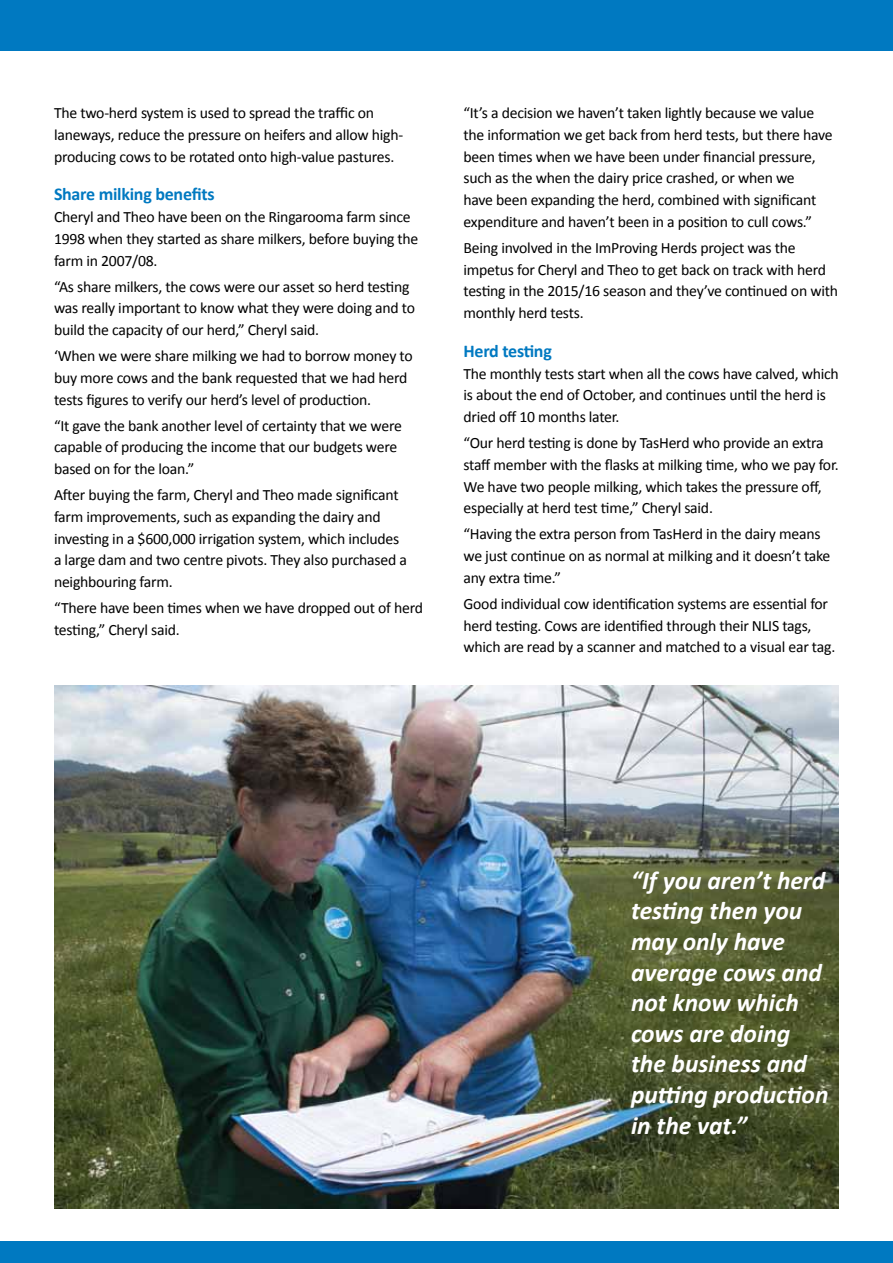
<style>
.page{position:relative;width:893px;height:1263px;background:#fff}
.page>*{position:absolute;margin:0;border:0;box-sizing:border-box;transform-origin:0 0}
.t1{font:italic 700 25.5px/30.6px "Calibri";color:#fff}
.t2{font:700 18px "Calibri";letter-spacing:-.015em;color:#0079c1}
.t3{font:15.75px/21.8px "Calibri";letter-spacing:-.015em;color:#000}
</style>
<div class="page">
<div style="left:0;top:0;width:893px;height:50px;background:#0079c1"></div>
<div style="left:0;top:1241px;width:893px;height:22px;background:#0079c1"></div>
<img style="left:54px;top:686px;width:785px;height:523px">
<p class="t3" style="left:54px;top:102px;width:351px">The two-herd system is used to spread the traffic on laneways, reduce the pressure on heifers and allow high&shy;producing cows to be rotated onto high-value pastures.</p>
<p class="t2" style="left:54px;top:183px;width:162px">Share milking benefits</p>
<p class="t3" style="left:54px;top:206px;width:366px">Cheryl and Theo have been on the Ringarooma farm since<br>1998 when they started as share milkers, before buying the farm in 2007/08.</p>
<p class="t3" style="left:54px;top:276px;width:363px">“As share milkers, the cows were our asset so herd testing was really important to know what they were doing and to build the capacity of our herd,” Cheryl said.</p>
<p class="t3" style="left:54px;top:345px;width:360px">‘When we were share milking we had to borrow money to buy more cows and the bank requested that we had herd tests figures to verify our herd’s level of production.</p>
<p class="t3" style="left:54px;top:415px;width:349px">“It gave the bank another level of certainty that we were capable of producing the income that our budgets were based on for the loan.”</p>
<p class="t3" style="left:54px;top:484px;width:354px">After buying the farm, Cheryl and Theo made significant farm improvements, such as expanding the dairy and investing in a $600,000 irrigation system, which includes a large dam and two centre pivots. They also purchased a neighbouring farm.</p>
<p class="t3" style="left:54px;top:597px;width:371px">“There have been times when we have dropped out of herd testing,” Cheryl said.</p>
<p class="t3" style="left:463px;top:102px;width:371px">“It’s a decision we haven’t taken lightly because we value the information we get back from herd tests, but there have been times when we have been under financial pressure, such as the when the dairy price crashed, or when we<br>have been expanding the herd, combined with significant expenditure and haven’t been in a position to cull cows.”</p>
<p class="t3" style="left:463px;top:237px;width:376px">Being involved in the ImProving Herds project was the impetus for Cheryl and Theo to get back on track with herd testing in the 2015/16 season and they’ve continued on with monthly herd tests.</p>
<p class="t2" style="left:463px;top:339px;width:90px">Herd testing</p>
<p class="t3" style="left:463px;top:363px;width:377px">The monthly tests start when all the cows have calved, which is about the end of October, and continues until the herd is dried off 10 months later.</p>
<p class="t3" style="left:463px;top:432px;width:377px">“Our herd testing is done by TasHerd who provide an extra staff member with the flasks at milking time, who we pay for.<br>We have two people milking, which takes the pressure off, especially at herd test time,” Cheryl said.</p>
<p class="t3" style="left:463px;top:523px;width:368px">“Having the extra person from TasHerd in the dairy means we just continue on as normal at milking and it doesn’t take any extra time.”</p>
<p class="t3" style="left:463px;top:593px;width:373px">Good individual cow identification systems are essential for herd testing. Cows are identified through their NLIS tags, which are read by a scanner and matched to a visual ear tag.</p>
<h1 class="t1" style="left:631px;top:865px;width:199px">“If you aren’t herd testing then you may only have average cows and not know which cows are doing the business and putting production in the vat.”</h1>
</div>
